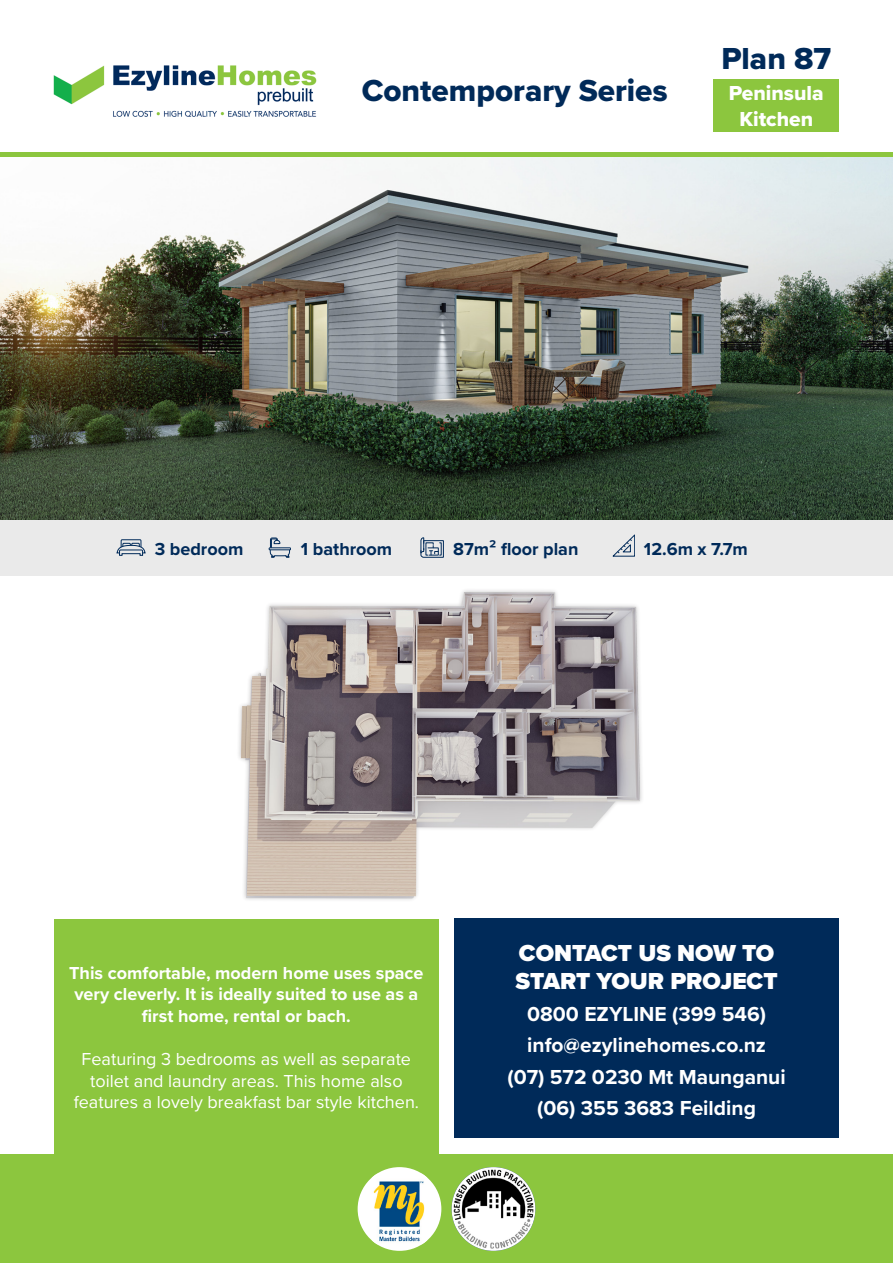
<style>
.page{position:relative;width:893px;height:1263px;background:#fff}
.page>*{position:absolute;margin:0;border:0;box-sizing:border-box;transform-origin:0 0}
.t1{font:31.5px "Proxima Nova Extrabld";color:#002a59}
.t2{font:900 24px/28.8px "Proxima Nova";color:#fff}
.t3{font:700 21px "Proxima Nova";color:#fff}
.t4{font:21px "Proxima Nova Extrabld";color:#fff}
.t5{font:18px/21.6px "Proxima Nova";color:#fff;text-align:center}
.t6{font:700 18px/21.6px "Proxima Nova";color:#fff;text-align:center}
.t7{font:700 18px "Proxima Nova";color:#002a59}
</style>
<div class="page">
<img style="left:0;top:157px;width:893px;height:363px">
<div style="left:0;top:520px;width:893px;height:55px;background:#eaeaea"></div>
<div style="left:0;top:1154px;width:893px;height:109px;background:#8cc63e"></div>
<div style="left:0;top:152px;width:893px;height:5px;background:#8cc63e"></div>
<img style="left:53px;top:65px;width:264px;height:52px">
<div style="left:713px;top:80px;width:126px;height:52px;background:#8cc63e"></div>
<div style="left:454px;top:919px;width:385px;height:219px;background:#002a59"></div>
<div style="left:54px;top:919px;width:385px;height:235px;background:#8cc63e"></div>
<img style="left:79px;top:575px;width:702px;height:344px">
<svg style="left:421px;top:537px;width:23px;height:20px"></svg>
<svg style="left:613px;top:535px;width:22px;height:21px"></svg>
<svg style="left:117px;top:539px;width:28px;height:16px"></svg>
<svg style="left:269px;top:538px;width:22px;height:19px"></svg>
<div style="left:358px;top:1167px;width:83px;height:84px;background:#fff;border-radius:50%"></div>
<img style="left:372px;top:1174px;width:55px;height:70px">
<img style="left:452px;top:1167px;width:83px;height:84px;border-radius:42px">
<p class="t1" style="left:362px;top:67px;width:308px">Contemporary Series</p>
<p class="t1" style="left:721px;top:35px;width:111px">Plan 87</p>
<p class="t4" style="left:729px;top:78px;width:96px">Peninsula</p>
<p class="t4" style="left:739px;top:103px;width:75px">Kitchen</p>
<p class="t7" style="left:155px;top:535px;width:90px">3 bedroom</p>
<p class="t7" style="left:301px;top:535px;width:93px">1 bathroom</p>
<p class="t7" style="left:453px;top:535px;width:127px">87m² floor plan</p>
<p class="t7" style="left:644px;top:535px;width:105px">12.6m x 7.7m</p>
<p class="t6" style="left:69px;top:962px;width:356px">This comfortable, modern home uses space very cleverly. It is ideally suited to use as a first home, rental or bach.</p>
<p class="t5" style="left:74px;top:1048px;width:347px">Featuring 3 bedrooms as well as separate toilet and laundry areas. This home also features a lovely breakfast bar style kitchen.</p>
<p class="t2" style="left:516px;top:938px;width:264px">CONTACT US NOW TO<br>START YOUR PROJECT</p>
<p class="t3" style="left:527px;top:998px;width:240px">0800 EZYLINE (399 546)</p>
<p class="t3" style="left:527px;top:1030px;width:240px">info@ezylinehomes.co.nz</p>
<p class="t3" style="left:507px;top:1061px;width:280px">(07) 572 0230 Mt Maunganui</p>
<p class="t3" style="left:537px;top:1093px;width:220px">(06) 355 3683 Feilding</p>
</div>
